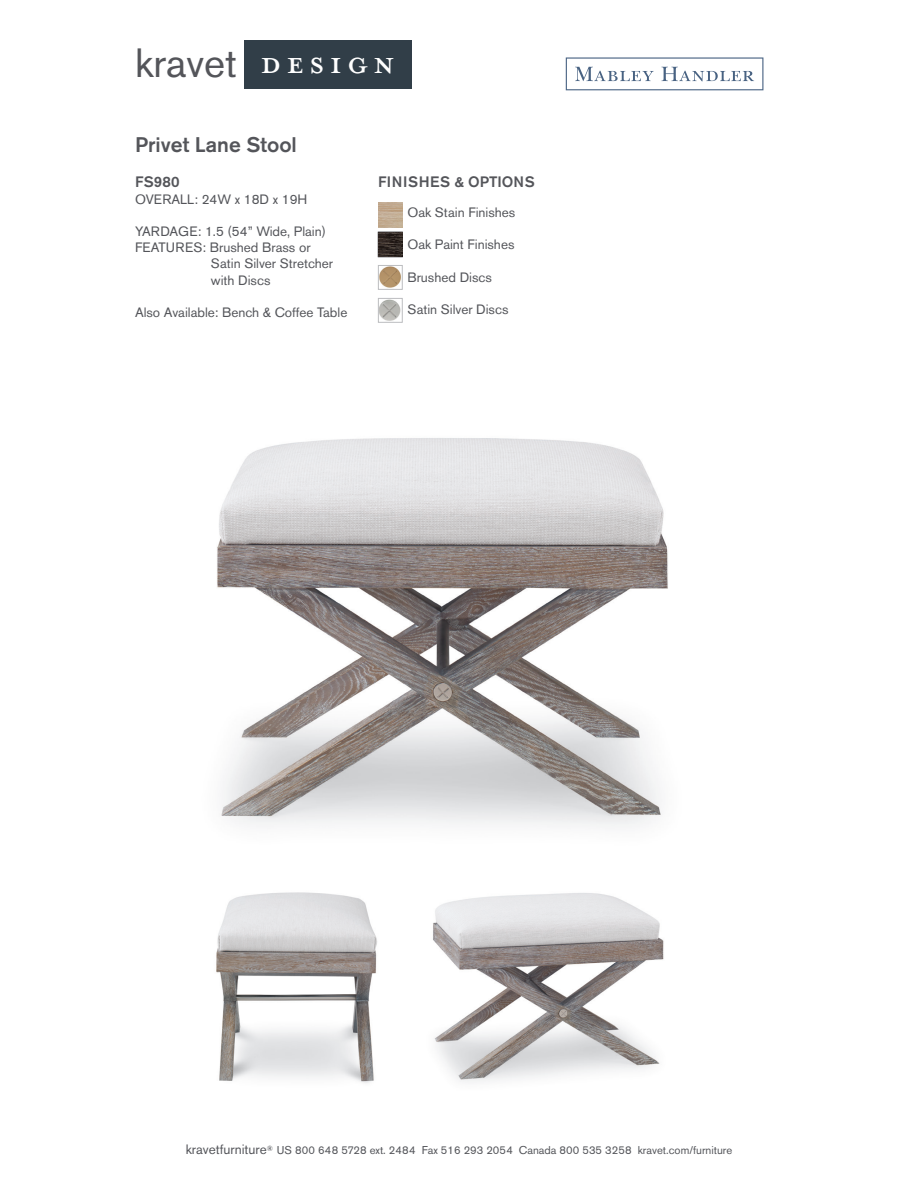
<style>
.page{position:relative;width:918px;height:1188px;background:#fff}
.page>*{position:absolute;margin:0;border:0;box-sizing:border-box;transform-origin:0 0}
.t1{font:45px "Mrs Eaves All Petite Caps OT";letter-spacing:.1em;color:#fff}
.t2{font:40.5px "Akzidenz Grotesk BE";color:#54555a}
.t3{font:500 21px "Akzidenz Grotesk BE";color:#54555a}
.t4{font:500 15px "Akzidenz Grotesk BE";letter-spacing:.04em;color:#54555a}
.t5{font:500 15px "Akzidenz Grotesk BE";letter-spacing:.02em;color:#54555a}
.t6{font:13.5px "Akzidenz Grotesk BE";color:#54555a}
.t7{font:11.25px "Akzidenz Grotesk BE";color:#54555a}
.s1{font-family:"Mrs Eaves All Petite Caps OT";font-size:60px;color:#313e48}
.s2{font-size:13.5px}
</style>
<div class="page">
<div style="left:244px;top:41px;width:167px;height:48px;background:#313e48"></div>
<img style="left:380px;top:267px;width:21px;height:21px">
<div style="left:378px;top:265px;width:25px;height:25px;border:1px solid #bcbdc0"></div>
<img style="left:380px;top:300px;width:21px;height:21px">
<div style="left:378px;top:298px;width:25px;height:25px;border:1px solid #bcbdc0"></div>
<img style="left:378px;top:203px;width:25px;height:24px">
<img style="left:217px;top:438px;width:451px;height:389px">
<img style="left:433px;top:893px;width:231px;height:189px">
<img style="left:216px;top:892px;width:161px;height:191px">
<svg style="left:566px;top:57px;width:197px;height:33px"></svg>
<img style="left:378px;top:232px;width:24px;height:25px">
<h2 class="t2" style="left:135px;top:38px;width:277px">kravet <span class="s1">design</span></h2>
<h1 class="t1" style="left:260px;top:35px;width:137px">design</h1>
<p class="t3" style="left:135px;top:131px;width:163px">Privet Lane Stool</p>
<p class="t5" style="left:135px;top:173px;width:46px">FS980</p>
<p class="t6" style="left:135px;top:191px;width:174px">OVERALL: 24W x 18D x 19H</p>
<p class="t6" style="left:135px;top:223px;width:193px">YARDAGE: 1.5 (54” Wide, Plain)</p>
<p class="t6" style="left:135px;top:239px;width:177px">FEATURES: Brushed Brass or</p>
<p class="t6" style="left:211px;top:256px;width:124px">Satin Silver Stretcher</p>
<p class="t6" style="left:211px;top:272px;width:61px">with Discs</p>
<p class="t6" style="left:135px;top:304px;width:214px">Also Available: Bench &amp; Coffee Table</p>
<p class="t4" style="left:378px;top:173px;width:158px">FINISHES &amp; OPTIONS</p>
<p class="t6" style="left:407px;top:204px;width:109px">Oak Stain Finishes</p>
<p class="t6" style="left:407px;top:237px;width:109px">Oak Paint Finishes</p>
<p class="t6" style="left:407px;top:269px;width:86px">Brushed Discs</p>
<p class="t6" style="left:407px;top:302px;width:103px">Satin Silver Discs</p>
<p class="t7" style="left:186px;top:1143px;width:548px"><span class="s2">kravetfurniture</span><sup>®</sup> US 800 648 5728 ext. 2484 Fax 516 293 2054 Canada 800 535 3258 kravet.com/furniture</p>
</div>
